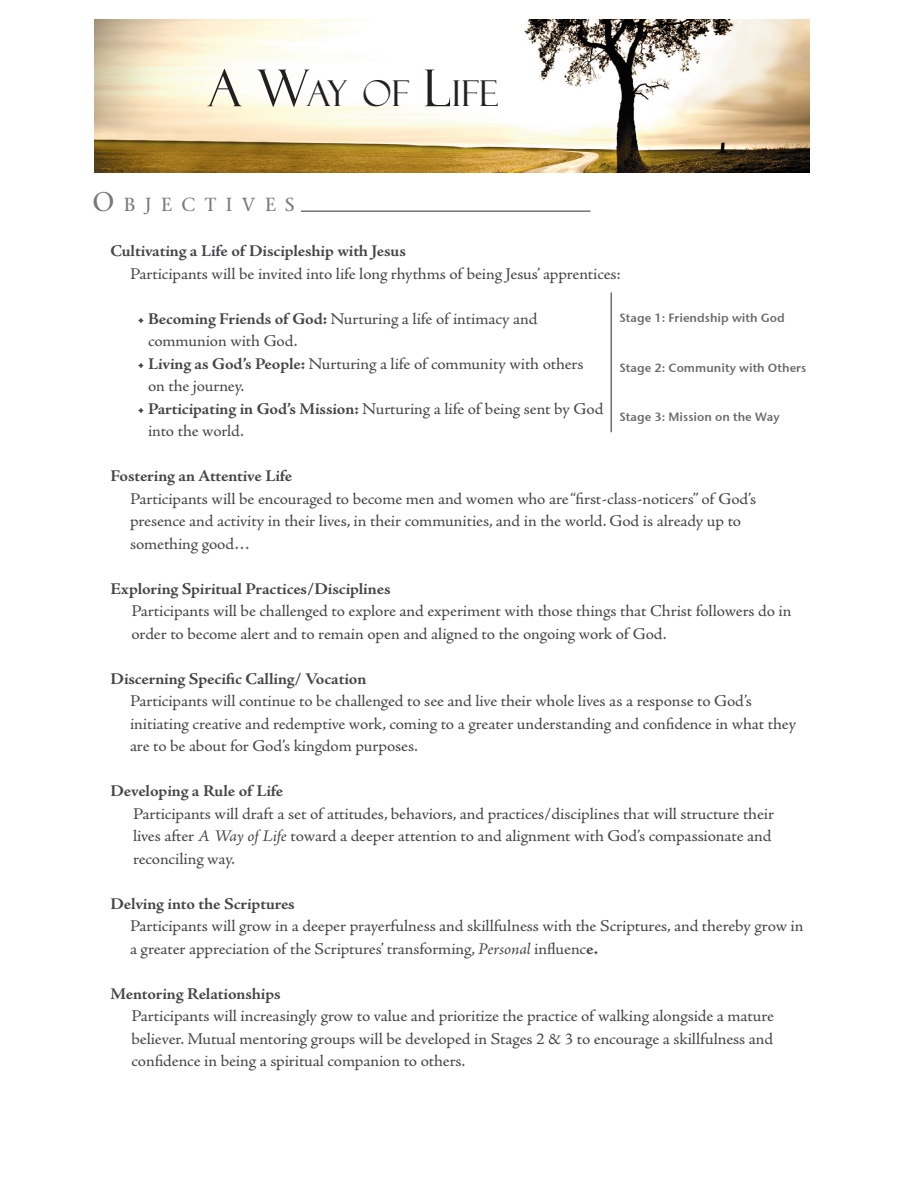
<style>
.page{position:relative;width:918px;height:1188px;background:#fff}
.page>*{position:absolute;margin:0;border:0;box-sizing:border-box;transform-origin:0 0}
.t1{font:35.7px "Felix Titling";color:#231f20}
.t2{font:18.9px "Stone Serif";letter-spacing:.5em;color:#76787b}
.t3{font:16.5px/22.5px "Adobe Jenson Pro";letter-spacing:-.01em;color:#454647;scale:1.05 1}
.t4{font:700 16.5px "Adobe Jenson Pro";letter-spacing:-.01em;color:#454647;scale:1.05 1}
.t5{font:12px "Stone Sans Sem ITCTT Semi";color:#231f20}
.s1{font-size:51px}
.s2{font-size:27px}
.s3{font-weight:700}
.s4{font-style:italic}
</style>
<div class="page">
<hr style="left:301px;top:210px;width:290px;height:2px;background:#231f20">
<hr style="left:610px;top:292px;width:2px;height:140px;background:#231f20">
<img style="left:94px;top:20px;width:715px;height:152px">
<h1 class="t1" style="left:207px;top:73px;width:293px"><span class="s1">A W</span>AY OF <span class="s1">L</span>IFE</h1>
<p class="t2" style="left:93px;top:193px;width:204px"><span class="s2">O</span>BJECTIVES</p>
<p class="t4" style="left:111px;top:242px;width:283px">Cultivating a Life of Discipleship with Jesus</p>
<p class="t3" style="left:130px;top:263px;width:469px">Participants will be invited into life long rhythms of being Jesus’ apprentices:</p>
<p class="t3" style="left:148px;top:308px;width:372px;text-indent:-10px"><span class="s3">• Becoming Friends of God:</span> Nurturing a life of intimacy and communion with God.</p>
<p class="t3" style="left:148px;top:353px;width:416px;text-indent:-10px"><span class="s3">• Living as God’s People:</span> Nurturing a life of community with others on the journey.</p>
<p class="t3" style="left:148px;top:398px;width:435px;text-indent:-10px"><span class="s3">• Participating in God’s Mission:</span> Nurturing a life of being sent by God into the world.</p>
<p class="t4" style="left:111px;top:467px;width:175px">Fostering an Attentive Life</p>
<p class="t3" style="left:130px;top:488px;width:598px">Participants will be encouraged to become men and women who are “first-class-noticers” of God’s presence and activity in their lives, in their communities, and in the world. God is already up to something good…</p>
<p class="t4" style="left:111px;top:579px;width:268px">Exploring Spiritual Practices/Disciplines</p>
<p class="t3" style="left:131px;top:600px;width:630px">Participants will be challenged to explore and experiment with those things that Christ followers do in order to become alert and to remain open and aligned to the ongoing work of God.</p>
<p class="t4" style="left:111px;top:669px;width:245px">Discerning Specific Calling/ Vocation</p>
<p class="t3" style="left:130px;top:690px;width:636px">Participants will continue to be challenged to see and live their whole lives as a response to God’s initiating creative and redemptive work, coming to a greater understanding and confidence in what they are to be about for God’s kingdom purposes.</p>
<p class="t4" style="left:111px;top:782px;width:166px">Developing a Rule of Life</p>
<p class="t3" style="left:133px;top:803px;width:612px">Participants will draft a set of attitudes, behaviors, and practices/disciplines that will structure their lives after <span class="s4">A Way of Life</span> toward a deeper attention to and alignment with God’s compassionate and reconciling way.</p>
<p class="t4" style="left:111px;top:894px;width:177px">Delving into the Scriptures</p>
<p class="t3" style="left:130px;top:915px;width:643px">Participants will grow in a deeper prayerfulness and skillfulness with the Scriptures, and thereby grow in a greater appreciation of the Scriptures’ transforming, <span class="s4">Personal</span> influenc<span class="s3">e.</span></p>
<p class="t4" style="left:111px;top:984px;width:164px">Mentoring Relationships</p>
<p class="t3" style="left:132px;top:1005px;width:613px;text-align:justify">Participants will increasingly grow to value and prioritize the practice of walking alongside a mature believer. Mutual mentoring groups will be developed in Stages 2 &amp; 3 to encourage a skillfulness and confidence in being a spiritual companion to others.</p>
<p class="t5" style="left:620px;top:310px;width:167px">Stage 1: Friendship with God</p>
<p class="t5" style="left:620px;top:360px;width:188px">Stage 2: Community with Others</p>
<p class="t5" style="left:620px;top:409px;width:162px">Stage 3: Mission on the Way</p>
</div>
